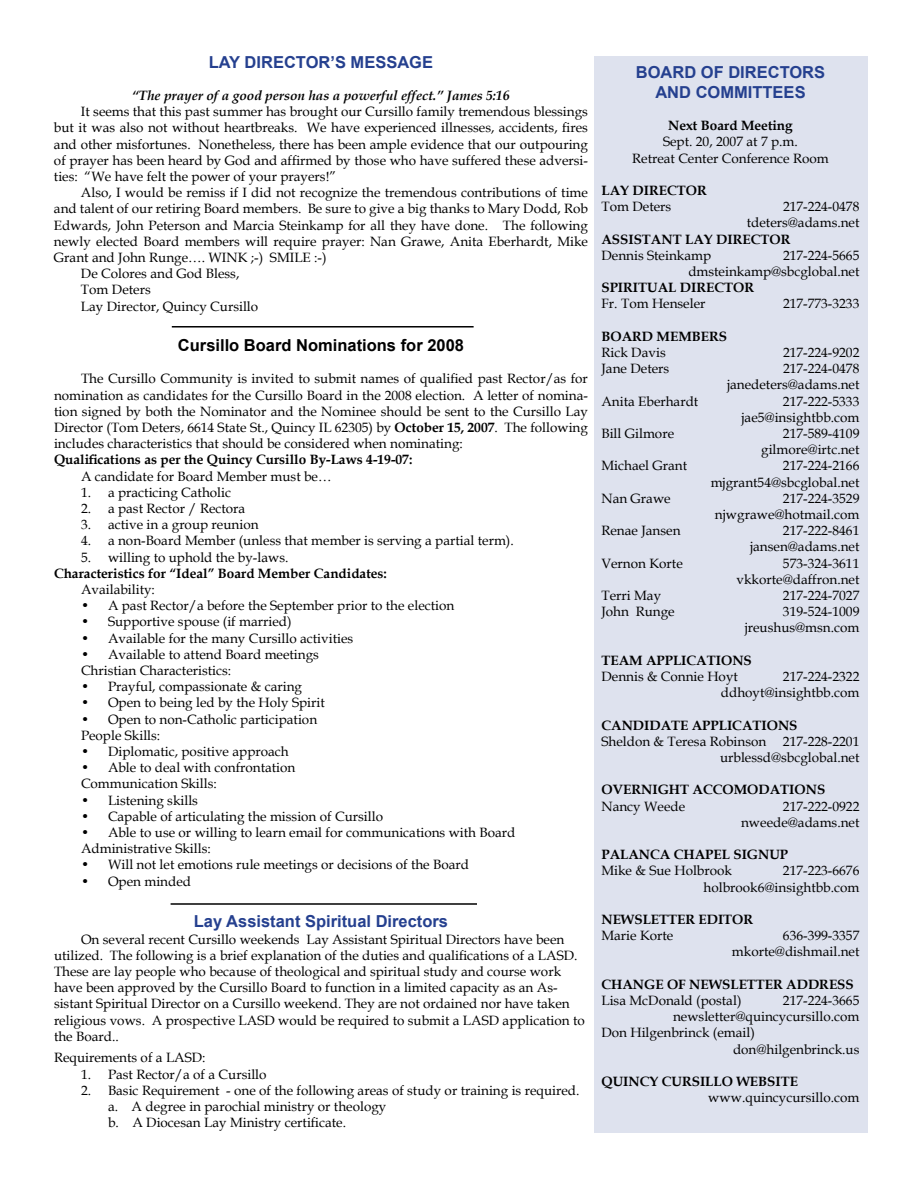
<style>
.page{position:relative;width:918px;height:1188px;background:#fff}
.page>*{position:absolute;margin:0;border:0;box-sizing:border-box;transform-origin:0 0}
.t1{font:700 16.5px/19.8px "Arial";color:#25408f;text-align:center}
.t2{font:700 16.5px "Arial";color:#000}
.t3{font:13.5px/16.2px "Book Antiqua";color:#000;text-align:right}
.t4{font:700 13.5px "Book Antiqua";color:#000}
.t5{font:italic 700 13.5px "Book Antiqua";color:#000}
.s1{font-weight:700}
</style>
<div class="page">
<div style="left:594px;top:56px;width:274px;height:1077px;background:#dee2ee"></div>
<hr style="left:172px;top:326px;width:302px;height:2px;background:#000">
<hr style="left:171px;top:903px;width:306px;height:2px;background:#000">
<p class="t1" style="left:209px;top:52px;width:226px">LAY DIRECTOR’S MESSAGE</p>
<p class="t5" style="left:132px;top:86px;width:379px">“The prayer of a good person has a powerful effect.” James 5:16</p>
<p class="t3" style="left:54px;top:103px;width:536px;text-align:justify;text-indent:27px">It seems that this past summer has brought our Cursillo family tremendous blessings but it was also not without heartbreaks. We have experienced illnesses, accidents, fires and other misfortunes. Nonetheless, there has been ample evidence that our outpouring of prayer has been heard by God and affirmed by those who have suffered these adversi&shy;ties: “We have felt the power of your prayers!”</p>
<p class="t3" style="left:81px;top:184px;width:508px">Also, I would be remiss if I did not recognize the tremendous contributions of time</p>
<p class="t3" style="left:54px;top:200px;width:535px">and talent of our retiring Board members. Be sure to give a big thanks to Mary Dodd, Rob</p>
<p class="t3" style="left:54px;top:217px;width:536px">Edwards, John Peterson and Marcia Steinkamp for all they have done. The following</p>
<p class="t3" style="left:54px;top:233px;width:536px">newly elected Board members will require prayer: Nan Grawe, Anita Eberhardt, Mike</p>
<p class="t3" style="left:54px;top:249px;width:274px">Grant and John Runge…. WINK ;-) SMILE :-)</p>
<p class="t3" style="left:81px;top:265px;width:160px">De Colores and God Bless,</p>
<p class="t3" style="left:81px;top:281px;width:71px">Tom Deters</p>
<p class="t3" style="left:81px;top:298px;width:179px">Lay Director, Quincy Cursillo</p>
<p class="t2" style="left:178px;top:334px;width:288px">Cursillo Board Nominations for 2008</p>
<p class="t3" style="left:54px;top:370px;width:536px;text-align:justify;text-indent:27px">The Cursillo Community is invited to submit names of qualified past Rector/as for nomination as candidates for the Cursillo Board in the 2008 election. A letter of nomina&shy;tion signed by both the Nominator and the Nominee should be sent to the Cursillo Lay Director (Tom Deters, 6614 State St., Quincy IL 62305) by <span class="s1">October 15, 2007</span>. The following includes characteristics that should be considered when nominating:</p>
<p class="t4" style="left:54px;top:451px;width:360px">Qualifications as per the Quincy Cursillo By-Laws 4-19-07:</p>
<p class="t3" style="left:81px;top:468px;width:252px">A candidate for Board Member must be…</p>
<p class="t3" style="left:81px;top:484px;width:152px">1. a practicing Catholic</p>
<p class="t3" style="left:81px;top:500px;width:166px">2. a past Rector / Rectora</p>
<p class="t3" style="left:81px;top:516px;width:179px">3. active in a group reunion</p>
<p class="t3" style="left:81px;top:532px;width:434px">4. a non-Board Member (unless that member is serving a partial term).</p>
<p class="t3" style="left:81px;top:549px;width:209px">5. willing to uphold the by-laws.</p>
<p class="t4" style="left:54px;top:564px;width:334px">Characteristics for “Ideal” Board Member Candidates:</p>
<p class="t3" style="left:81px;top:581px;width:76px">Availability:</p>
<p class="t3" style="left:81px;top:597px;width:375px">• A past Rector/a before the September prior to the election</p>
<p class="t3" style="left:81px;top:613px;width:212px">• Supportive spouse (if married)</p>
<p class="t3" style="left:81px;top:630px;width:274px">• Available for the many Cursillo activities</p>
<p class="t3" style="left:81px;top:646px;width:239px;text-align:left">• Available to attend Board meetings<br>Christian Characteristics:</p>
<p class="t3" style="left:81px;top:678px;width:223px">• Prayful, compassionate &amp; caring</p>
<p class="t3" style="left:81px;top:694px;width:245px">• Open to being led by the Holy Spirit</p>
<p class="t3" style="left:81px;top:711px;width:238px;text-align:left">• Open to non-Catholic participation<br>People Skills:</p>
<p class="t3" style="left:81px;top:743px;width:209px">• Diplomatic, positive approach</p>
<p class="t3" style="left:81px;top:759px;width:216px;text-align:left">• Able to deal with confrontation<br>Communication Skills:</p>
<p class="t3" style="left:81px;top:792px;width:119px">• Listening skills</p>
<p class="t3" style="left:81px;top:808px;width:304px">• Capable of articulating the mission of Cursillo</p>
<p class="t3" style="left:81px;top:824px;width:436px;text-align:left">• Able to use or willing to learn email for communications with Board<br>Administrative Skills:</p>
<p class="t3" style="left:81px;top:856px;width:390px">• Will not let emotions rule meetings or decisions of the Board</p>
<p class="t3" style="left:81px;top:873px;width:112px">• Open minded</p>
<p class="t1" style="left:194px;top:912px;width:256px">Lay Assistant Spiritual Directors</p>
<p class="t3" style="left:54px;top:931px;width:532px;text-align:left;text-indent:27px">On several recent Cursillo weekends Lay Assistant Spiritual Directors have been utilized. The following is a brief explanation of the duties and qualifications of a LASD.<br>These are lay people who because of theological and spiritual study and course work have been approved by the Cursillo Board to function in a limited capacity as an As&shy;sistant Spiritual Director on a Cursillo weekend. They are not ordained nor have taken religious vows. A prospective LASD would be required to submit a LASD application to the Board..</p>
<p class="t3" style="left:54px;top:1049px;width:153px">Requirements of a LASD:</p>
<p class="t3" style="left:81px;top:1066px;width:187px">1. Past Rector/a of a Cursillo</p>
<p class="t3" style="left:108px;top:1082px;width:473px;text-align:left;text-indent:-27px">2. Basic Requirement - one of the following areas of study or training is required. a. A degree in parochial ministry or theology<br>b. A Diocesan Lay Ministry certificate.</p>
<p class="t1" style="left:636px;top:63px;width:191px">BOARD OF DIRECTORS<br>AND COMMITTEES</p>
<p class="t4" style="left:668px;top:116px;width:126px">Next Board Meeting</p>
<p class="t3" style="left:632px;top:133px;width:198px;text-align:center">Sept. 20, 2007 at 7 p.m.<br>Retreat Center Conference Room</p>
<p class="t4" style="left:601px;top:181px;width:107px">LAY DIRECTOR</p>
<p class="t3" style="left:601px;top:198px;width:71px">Tom Deters</p>
<p class="t3" style="left:747px;top:198px;width:114px">217-224-0478 tdeters@adams.net</p>
<p class="t4" style="left:601px;top:230px;width:191px">ASSISTANT LAY DIRECTOR</p>
<p class="t3" style="left:601px;top:247px;width:111px">Dennis Steinkamp</p>
<p class="t3" style="left:688px;top:247px;width:173px">217-224-5665 dmsteinkamp@sbcglobal.net</p>
<p class="t4" style="left:601px;top:278px;width:154px">SPIRITUAL DIRECTOR</p>
<p class="t3" style="left:601px;top:295px;width:106px">Fr. Tom Henseler</p>
<p class="t3" style="left:783px;top:295px;width:78px">217-773-3233</p>
<p class="t4" style="left:601px;top:327px;width:127px">BOARD MEMBERS</p>
<p class="t3" style="left:601px;top:344px;width:66px">Rick Davis</p>
<p class="t3" style="left:783px;top:344px;width:78px">217-224-9202</p>
<p class="t3" style="left:601px;top:360px;width:69px">Jane Deters</p>
<p class="t3" style="left:727px;top:360px;width:134px">217-224-0478 janedeters@adams.net</p>
<p class="t3" style="left:601px;top:393px;width:98px">Anita Eberhardt</p>
<p class="t3" style="left:741px;top:393px;width:120px">217-222-5333 jae5@insightbb.com</p>
<p class="t3" style="left:601px;top:425px;width:74px">Bill Gilmore</p>
<p class="t3" style="left:761px;top:425px;width:100px">217-589-4109 gilmore@irtc.net</p>
<p class="t3" style="left:601px;top:457px;width:87px">Michael Grant</p>
<p class="t3" style="left:711px;top:457px;width:150px">217-224-2166 mjgrant54@sbcglobal.net</p>
<p class="t3" style="left:601px;top:490px;width:71px">Nan Grawe</p>
<p class="t3" style="left:715px;top:490px;width:146px">217-224-3529 njwgrawe@hotmail.com</p>
<p class="t3" style="left:601px;top:522px;width:81px">Renae Jansen</p>
<p class="t3" style="left:750px;top:522px;width:111px">217-222-8461 jansen@adams.net</p>
<p class="t3" style="left:601px;top:555px;width:83px">Vernon Korte</p>
<p class="t3" style="left:737px;top:555px;width:124px">573-324-3611 vkkorte@daffron.net</p>
<p class="t3" style="left:601px;top:587px;width:61px">Terri May</p>
<p class="t3" style="left:783px;top:587px;width:78px">217-224-7027</p>
<p class="t3" style="left:601px;top:603px;width:75px">John Runge</p>
<p class="t3" style="left:745px;top:603px;width:116px">319-524-1009 jreushus@msn.com</p>
<p class="t4" style="left:601px;top:651px;width:152px">TEAM APPLICATIONS</p>
<p class="t3" style="left:601px;top:668px;width:138px">Dennis &amp; Connie Hoyt</p>
<p class="t3" style="left:721px;top:668px;width:140px">217-224-2322 ddhoyt@insightbb.com</p>
<p class="t4" style="left:601px;top:716px;width:198px">CANDIDATE APPLICATIONS</p>
<p class="t3" style="left:601px;top:733px;width:259px">Sheldon &amp; Teresa Robinson 217-228-2201 urblessd@sbcglobal.net</p>
<p class="t4" style="left:601px;top:781px;width:225px">OVERNIGHT ACCOMODATIONS</p>
<p class="t3" style="left:601px;top:798px;width:85px">Nancy Weede</p>
<p class="t3" style="left:741px;top:798px;width:120px">217-222-0922 nweede@adams.net</p>
<p class="t4" style="left:601px;top:845px;width:188px">PALANCA CHAPEL SIGNUP</p>
<p class="t3" style="left:601px;top:862px;width:132px">Mike &amp; Sue Holbrook</p>
<p class="t3" style="left:704px;top:862px;width:157px">217-223-6676 holbrook6@insightbb.com</p>
<p class="t4" style="left:601px;top:910px;width:153px">NEWSLETTER EDITOR</p>
<p class="t3" style="left:601px;top:927px;width:73px">Marie Korte</p>
<p class="t3" style="left:732px;top:927px;width:129px">636-399-3357 mkorte@dishmail.net</p>
<p class="t4" style="left:601px;top:975px;width:254px">CHANGE OF NEWSLETTER ADDRESS</p>
<p class="t3" style="left:601px;top:992px;width:142px">Lisa McDonald (postal)</p>
<p class="t3" style="left:783px;top:992px;width:78px">217-224-3665</p>
<p class="t3" style="left:673px;top:1008px;width:188px">newsletter@quincycursillo.com</p>
<p class="t3" style="left:601px;top:1024px;width:155px">Don Hilgenbrinck (email)</p>
<p class="t3" style="left:733px;top:1041px;width:128px">don@hilgenbrinck.us</p>
<p class="t4" style="left:601px;top:1072px;width:198px">QUINCY CURSILLO WEBSITE</p>
<p class="t3" style="left:708px;top:1089px;width:153px">www.quincycursillo.com</p>
</div>
